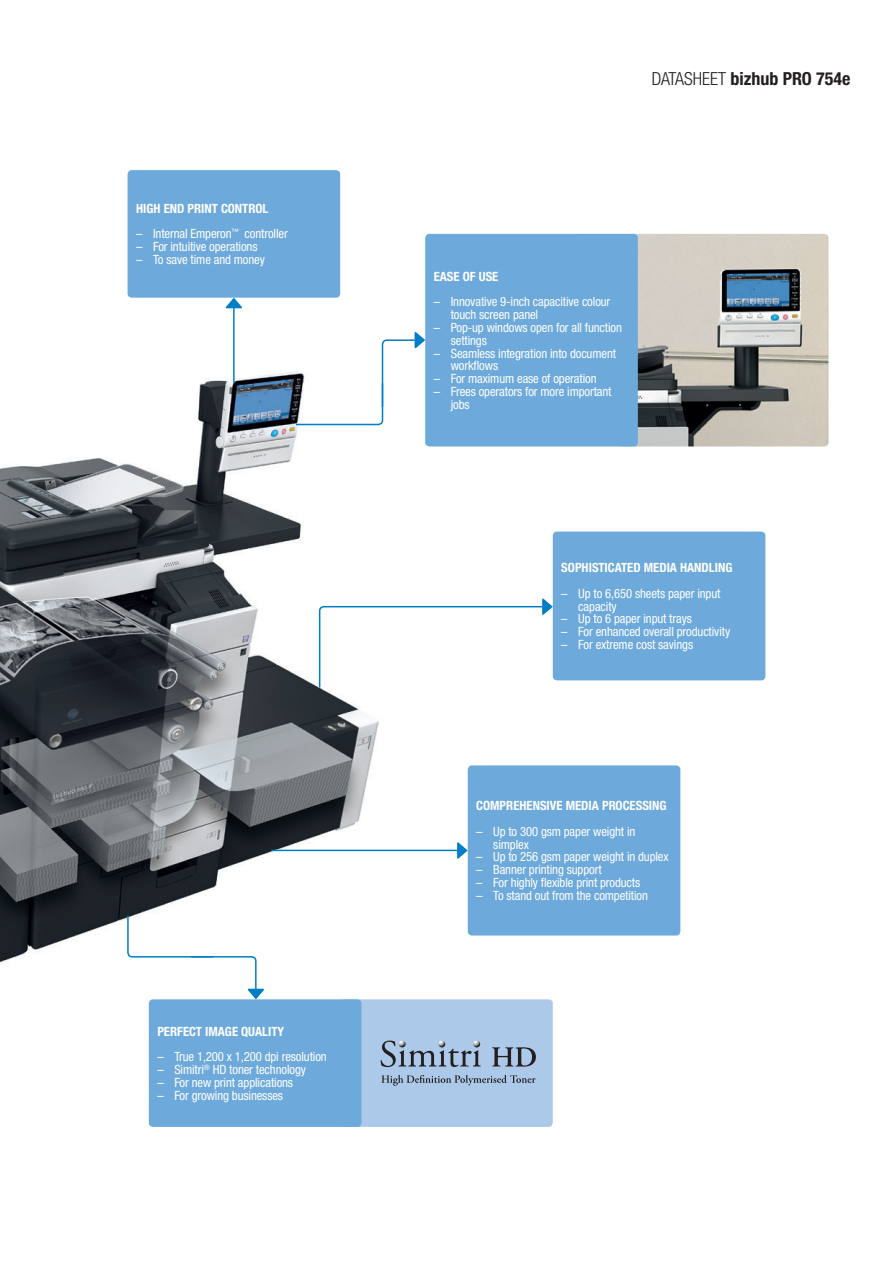
<style>
.page{position:relative;width:893px;height:1263px;background:#fff}
.page>*{position:absolute;margin:0;border:0;box-sizing:border-box;transform-origin:0 0}
.t1{font:700 condensed 18px "Helvetica Neue LTW1 G";color:#231f20}
.Bro_Inside_CHART_INF{font:condensed 12.75px/12.8px "Helvetica Neue LTW1 G";letter-spacing:-.01em;color:#fff}
.Bro_Inside_CHART_INF-2{font:700 condensed 12.75px "Helvetica Neue LTW1 G";color:#fff}
.s1{font-weight:300}
</style>
<div class="page">
<img style="left:0;top:372px;width:583px;height:711px">
<div style="left:340px;top:999px;width:213px;height:128px;background:#acc9e9;border-radius:4px"></div>
<img style="left:636px;top:234px;width:192px;height:212px">
<div style="left:128px;top:170px;width:212px;height:128px;background:#6da9db;border-radius:4px"></div>
<div style="left:425px;top:234px;width:213px;height:212px;background:#6da9db;border-radius:4px"></div>
<svg style="left:294px;top:331px;width:132px;height:95px"></svg>
<hr style="left:271px;top:850px;width:189px;height:1px;background:#007ec5">
<svg style="left:456px;top:842px;width:12px;height:17px"></svg>
<hr style="left:233px;top:305px;width:2px;height:78px;background:#007ec5">
<svg style="left:225px;top:297px;width:18px;height:12px"></svg>
<svg style="left:318px;top:598px;width:237px;height:91px"></svg>
<svg style="left:126px;top:914px;width:139px;height:87px"></svg>
<div style="left:149px;top:999px;width:212px;height:128px;background:#6da9db;border-radius:4px"></div>
<div style="left:553px;top:531px;width:212px;height:149px;background:#6da9db;border-radius:4px"></div>
<div style="left:468px;top:765px;width:212px;height:170px;background:#6da9db;border-radius:4px"></div>
<svg style="left:381px;top:1040px;width:100px;height:27px"></svg>
<svg style="left:492px;top:1047px;width:44px;height:20px"></svg>
<svg style="left:381px;top:1075px;width:155px;height:11px"></svg>
<p class="Bro_Inside_CHART_INF-2" style="left:136px;top:201px;width:134px">HIGH END PRINT CONTROL</p>
<p class="Bro_Inside_CHART_INF" style="left:136px;top:228px;width:153px">– Internal Emperon<sup>™</sup> controller</p>
<p class="Bro_Inside_CHART_INF" style="left:136px;top:240px;width:123px">– For intuitive operations</p>
<p class="Bro_Inside_CHART_INF" style="left:136px;top:253px;width:130px">– To save time and money</p>
<p class="Bro_Inside_CHART_INF-2" style="left:157px;top:1024px;width:128px">PERFECT IMAGE QUALITY</p>
<p class="Bro_Inside_CHART_INF" style="left:157px;top:1050px;width:171px">– True 1,200 x 1,200 dpi resolution</p>
<p class="Bro_Inside_CHART_INF" style="left:157px;top:1063px;width:150px">– Simitri<sup>®</sup> HD toner technology</p>
<p class="Bro_Inside_CHART_INF" style="left:157px;top:1076px;width:137px">– For new print applications</p>
<p class="Bro_Inside_CHART_INF" style="left:157px;top:1089px;width:127px">– For growing businesses</p>
<h1 class="t1" style="left:652px;top:68px;width:200px"><span class="s1">DATASHEET</span> bizhub PRO 754e</h1>
<p class="Bro_Inside_CHART_INF-2" style="left:434px;top:269px;width:66px">EASE OF USE</p>
<p class="Bro_Inside_CHART_INF" style="left:451px;top:296px;width:161px;text-indent:-17px">– Innovative 9-inch capacitive colour touch screen panel</p>
<p class="Bro_Inside_CHART_INF" style="left:451px;top:321px;width:173px;text-indent:-17px">– Pop-up windows open for all function settings</p>
<p class="Bro_Inside_CHART_INF" style="left:451px;top:347px;width:167px;text-indent:-17px">– Seamless integration into document workflows</p>
<p class="Bro_Inside_CHART_INF" style="left:434px;top:372px;width:164px">– For maximum ease of operation</p>
<p class="Bro_Inside_CHART_INF" style="left:451px;top:385px;width:162px;text-indent:-17px">– Frees operators for more important jobs</p>
<p class="Bro_Inside_CHART_INF-2" style="left:561px;top:560px;width:173px">SOPHISTICATED MEDIA HANDLING</p>
<p class="Bro_Inside_CHART_INF" style="left:578px;top:587px;width:144px;text-indent:-17px">– Up to 6,650 sheets paper input capacity</p>
<p class="Bro_Inside_CHART_INF" style="left:561px;top:612px;width:132px">– Up to 6 paper input trays</p>
<p class="Bro_Inside_CHART_INF" style="left:561px;top:625px;width:170px">– For enhanced overall productivity</p>
<p class="Bro_Inside_CHART_INF" style="left:561px;top:638px;width:133px">– For extreme cost savings</p>
<p class="Bro_Inside_CHART_INF-2" style="left:476px;top:798px;width:192px">COMPREHENSIVE MEDIA PROCESSING</p>
<p class="Bro_Inside_CHART_INF" style="left:493px;top:825px;width:144px;text-indent:-17px">– Up to 300 gsm paper weight in simplex</p>
<p class="Bro_Inside_CHART_INF" style="left:476px;top:851px;width:194px">– Up to 256 gsm paper weight in duplex</p>
<p class="Bro_Inside_CHART_INF" style="left:476px;top:863px;width:127px">– Banner printing support</p>
<p class="Bro_Inside_CHART_INF" style="left:476px;top:876px;width:166px">– For highly flexible print products</p>
<p class="Bro_Inside_CHART_INF" style="left:476px;top:889px;width:173px">– To stand out from the competition</p>
</div>
